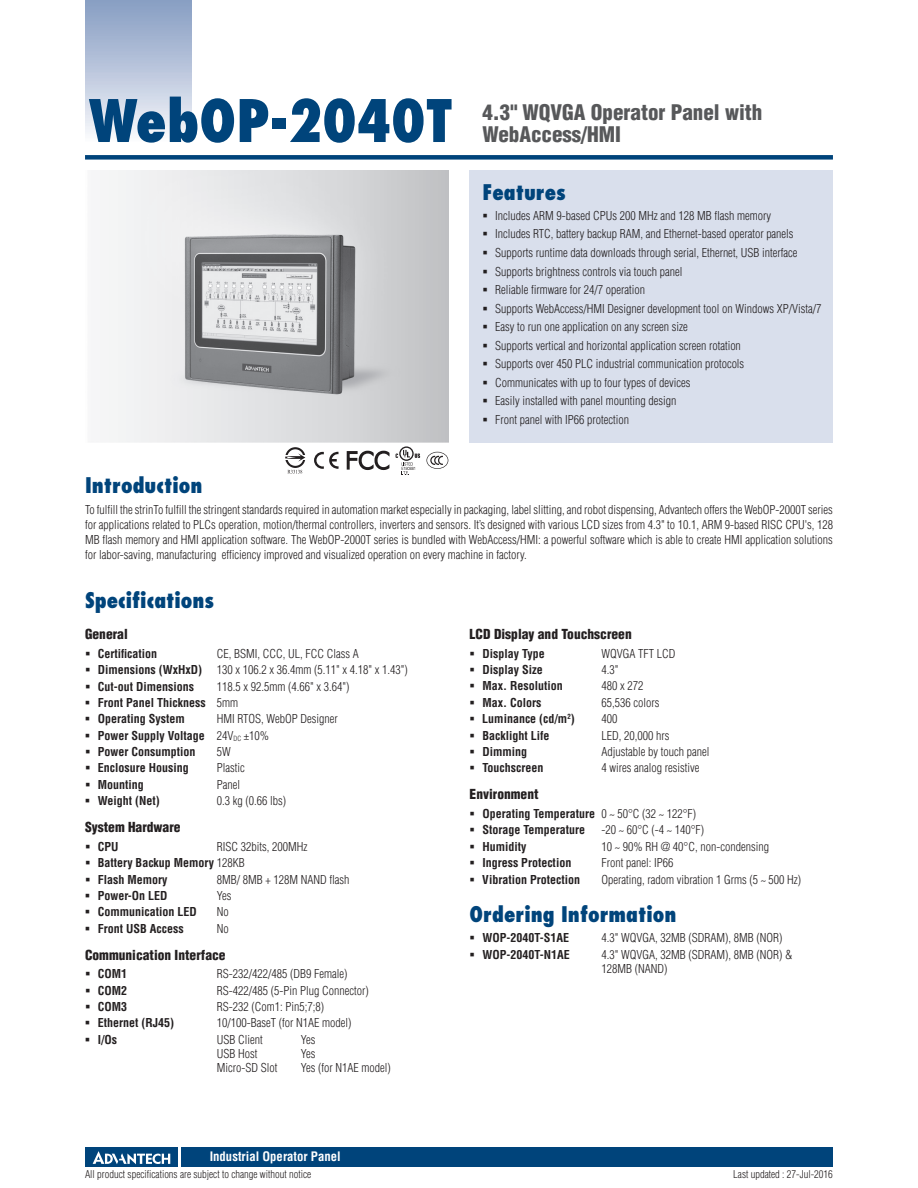
<style>
.page{position:relative;width:918px;height:1188px;background:#fff}
.page>*{position:absolute;margin:0;border:0;box-sizing:border-box;transform-origin:0 0}
.t1{font:800 condensed 57px "Futura";color:#00447b}
.t2{font:800 condensed 21px "Futura";color:#00447b}
.t3{font:900 condensed 21px/22.5px "Helvetica";color:#57585a}
.t4{font:900 condensed 13.5px "Helvetica";color:#231f20}
.t5{font:700 condensed 12.75px "Helvetica";color:#fff}
.t6{font:300 condensed 12px/18.5px "Helvetica";color:#231f20}
.t7{font:700 condensed 12px/16.4px "Helvetica";color:#231f20}
.t8{font:300 condensed 10.5px "Helvetica";color:#231f20}
.s1{font-weight:700}
.s2{font-weight:300}
</style>
<div class="page">
<div style="left:85px;top:155px;width:748px;height:5px;background:#00447b"></div>
<div style="left:85px;top:0;width:106px;height:143px;background:linear-gradient(to bottom,#849bc1,#f9fafc)"></div>
<div style="left:182px;top:1147px;width:651px;height:20px;background:#00447b"></div>
<div style="left:85px;top:1147px;width:93px;height:20px;background:#00447b"></div>
<svg style="left:93px;top:1151px;width:77px;height:13px"></svg>
<div style="left:470px;top:170px;width:363px;height:272px;background:#d9dfec"></div>
<img style="left:109px;top:170px;width:340px;height:272px">
<svg style="left:426px;top:452px;width:22px;height:17px"></svg>
<svg style="left:314px;top:452px;width:25px;height:17px"></svg>
<svg style="left:396px;top:446px;width:24px;height:29px"></svg>
<svg style="left:285px;top:447px;width:20px;height:27px"></svg>
<svg style="left:346px;top:450px;width:44px;height:20px"></svg>
<h1 class="t1" style="left:89px;top:84px;width:365px">WebOP-2040T</h1>
<h2 class="t3" style="left:482px;top:100px;width:282px">4.3" WQVGA Operator Panel with<br>WebAccess/HMI</h2>
<h2 class="t2" style="left:482px;top:178px;width:85px">Features</h2>
<p class="t6" style="left:495px;top:206px;width:328px">Includes ARM 9-based CPUs 200 MHz and 128 MB flash memory<br>Includes RTC, battery backup RAM, and Ethernet-based operator panels Supports runtime data downloads through serial, Ethernet, USB interface Supports brightness controls via touch panel<br>Reliable firmware for 24/7 operation<br>Supports WebAccess/HMI Designer development tool on Windows XP/Vista/7<br>Easy to run one application on any screen size<br>Supports vertical and horizontal application screen rotation<br>Supports over 450 PLC industrial communication protocols<br>Communicates with up to four types of devices<br>Easily installed with panel mounting design<br>Front panel with IP66 protection</p>
<h2 class="t2" style="left:85px;top:472px;width:119px">Introduction</h2>
<p class="t6" style="left:85px;top:503px;width:749px;line-height:15px;text-align:justify">To fulfill the strinTo fulfill the stringent standards required in automation market especially in packaging, label slitting, and robot dispensing, Advantech offers the WebOP-2000T series for applications related to PLCs operation, motion/thermal controllers, inverters and sensors. It’s designed with various LCD sizes from 4.3" to 10.1, ARM 9-based RISC CPU's, 128<br>MB flash memory and HMI application software. The WebOP-2000T series is bundled with WebAccess/HMI: a powerful software which is able to create HMI application solutions for labor-saving, manufacturing efficiency improved and visualized operation on every machine in factory.</p>
<h2 class="t2" style="left:85px;top:587px;width:131px">Specifications</h2>
<p class="t4" style="left:85px;top:626px;width:44px">General</p>
<p class="t7" style="left:98px;top:645px;width:61px">Certification</p>
<p class="t6" style="left:98px;top:645px;width:312px;line-height:16.4px;text-indent:119px">CE, BSMI, CCC, UL, FCC Class A<br><span class="s1">Dimensions (WxHxD)</span> 130 x 106.2 x 36.4mm (5.11" x 4.18" x 1.43")<br><span class="s1">Cut-out Dimensions</span></p>
<p class="t7" style="left:98px;top:678px;width:253px;text-indent:119px"><span class="s2">118.5 x 92.5mm (4.66" x 3.64")<br></span>Front Panel Thickness <span class="s2">5mm<br></span>Operating System</p>
<p class="t7" style="left:98px;top:711px;width:241px;text-indent:119px"><span class="s2">HMI RTOS, WebOP Designer<br></span>Power Supply Voltage <span class="s2">24V</span><sub>DC</sub> <span class="s2">±10%<br></span>Power Consumption</p>
<p class="t6" style="left:217px;top:742px;width:15px">5W</p>
<p class="t7" style="left:98px;top:760px;width:92px">Enclosure Housing</p>
<p class="t6" style="left:217px;top:759px;width:29px">Plastic</p>
<p class="t7" style="left:98px;top:776px;width:48px">Mounting</p>
<p class="t6" style="left:217px;top:775px;width:25px">Panel</p>
<p class="t7" style="left:98px;top:793px;width:64px">Weight (Net)</p>
<p class="t6" style="left:217px;top:792px;width:71px">0.3 kg (0.66 lbs)</p>
<p class="t4" style="left:85px;top:819px;width:97px">System Hardware</p>
<p class="t7" style="left:98px;top:838px;width:22px">CPU</p>
<p class="t7" style="left:98px;top:838px;width:211px;text-indent:119px"><span class="s2">RISC 32bits, 200MHz<br></span>Battery Backup Memory <span class="s2">128KB<br></span>Flash Memory</p>
<p class="t6" style="left:217px;top:870px;width:134px">8MB/ 8MB + 128M NAND flash</p>
<p class="t7" style="left:98px;top:887px;width:71px">Power-On LED</p>
<p class="t6" style="left:217px;top:886px;width:16px">Yes</p>
<p class="t7" style="left:98px;top:904px;width:101px">Communication LED</p>
<p class="t6" style="left:217px;top:903px;width:13px">No</p>
<p class="t7" style="left:98px;top:920px;width:87px">Front USB Access</p>
<p class="t6" style="left:217px;top:919px;width:13px">No</p>
<p class="t4" style="left:85px;top:946px;width:142px">Communication Interface</p>
<p class="t7" style="left:98px;top:966px;width:31px">COM1</p>
<p class="t6" style="left:217px;top:965px;width:132px">RS-232/422/485 (DB9 Female)</p>
<p class="t7" style="left:98px;top:982px;width:31px">COM2</p>
<p class="t6" style="left:217px;top:981px;width:153px">RS-422/485 (5-Pin Plug Connector)</p>
<p class="t7" style="left:98px;top:998px;width:31px">COM3</p>
<p class="t6" style="left:217px;top:997px;width:109px">RS-232 (Com1: Pin5;7;8)</p>
<p class="t7" style="left:98px;top:1015px;width:78px">Ethernet (RJ45)</p>
<p class="t6" style="left:217px;top:1014px;width:136px">10/100-BaseT (for N1AE model)</p>
<p class="t7" style="left:98px;top:1031px;width:21px">I/Os</p>
<p class="t6" style="left:217px;top:1030px;width:47px">USB Client</p>
<p class="t6" style="left:301px;top:1030px;width:16px">Yes</p>
<p class="t6" style="left:217px;top:1044px;width:42px">USB Host</p>
<p class="t6" style="left:301px;top:1044px;width:16px">Yes</p>
<p class="t6" style="left:217px;top:1059px;width:62px">Micro-SD Slot</p>
<p class="t6" style="left:301px;top:1059px;width:91px">Yes (for N1AE model)</p>
<p class="t5" style="left:210px;top:1149px;width:133px">Industrial Operator Panel</p>
<p class="t4" style="left:470px;top:626px;width:164px">LCD Display and Touchscreen</p>
<p class="t7" style="left:482px;top:645px;width:64px">Display Type</p>
<p class="t6" style="left:601px;top:644px;width:75px">WQVGA TFT LCD</p>
<p class="t7" style="left:482px;top:661px;width:62px">Display Size</p>
<p class="t6" style="left:601px;top:660px;width:19px">4.3"</p>
<p class="t7" style="left:482px;top:678px;width:82px">Max. Resolution</p>
<p class="t6" style="left:601px;top:677px;width:43px">480 x 272</p>
<p class="t7" style="left:482px;top:694px;width:60px">Max. Colors</p>
<p class="t6" style="left:601px;top:693px;width:59px">65,536 colors</p>
<p class="t7" style="left:482px;top:711px;width:94px">Luminance (cd/m<sup>2</sup>)</p>
<p class="t6" style="left:601px;top:710px;width:17px">400</p>
<p class="t7" style="left:482px;top:727px;width:69px">Backlight Life</p>
<p class="t6" style="left:601px;top:726px;width:69px">LED, 20,000 hrs</p>
<p class="t7" style="left:482px;top:743px;width:46px">Dimming</p>
<p class="t6" style="left:601px;top:742px;width:109px">Adjustable by touch panel</p>
<p class="t7" style="left:482px;top:760px;width:63px">Touchscreen</p>
<p class="t6" style="left:601px;top:759px;width:99px">4 wires analog resistive</p>
<p class="t4" style="left:470px;top:786px;width:70px">Environment</p>
<p class="t7" style="left:482px;top:805px;width:215px">Operating Temperature <span class="s2">0 ~ 50°C (32 ~ 122°F)<br></span>Storage Temperature</p>
<p class="t6" style="left:601px;top:821px;width:104px">-20 ~ 60°C (-4 ~ 140°F)</p>
<p class="t7" style="left:482px;top:838px;width:46px">Humidity</p>
<p class="t6" style="left:601px;top:837px;width:169px">10 ~ 90% RH @ 40°C, non-condensing</p>
<p class="t7" style="left:482px;top:854px;width:90px">Ingress Protection</p>
<p class="t6" style="left:601px;top:853px;width:73px">Front panel: IP66</p>
<p class="t7" style="left:482px;top:872px;width:99px">Vibration Protection</p>
<p class="t6" style="left:601px;top:871px;width:201px">Operating, radom vibration 1 Grms (5 ~ 500 Hz)</p>
<h2 class="t2" style="left:470px;top:900px;width:208px">Ordering Information</h2>
<p class="t7" style="left:482px;top:930px;width:88px">WOP-2040T-S1AE</p>
<p class="t6" style="left:601px;top:929px;width:183px">4.3" WQVGA, 32MB (SDRAM), 8MB (NOR)</p>
<p class="t7" style="left:482px;top:946px;width:89px">WOP-2040T-N1AE</p>
<p class="t6" style="left:601px;top:947px;width:193px;line-height:14.2px">4.3" WQVGA, 32MB (SDRAM), 8MB (NOR) &amp;<br>128MB (NAND)</p>
<p class="t8" style="left:85px;top:1168px;width:228px">All product specifications are subject to change without notice</p>
<p class="t8" style="left:733px;top:1168px;width:101px">Last updated : 27-Jul-2016</p>
</div>
